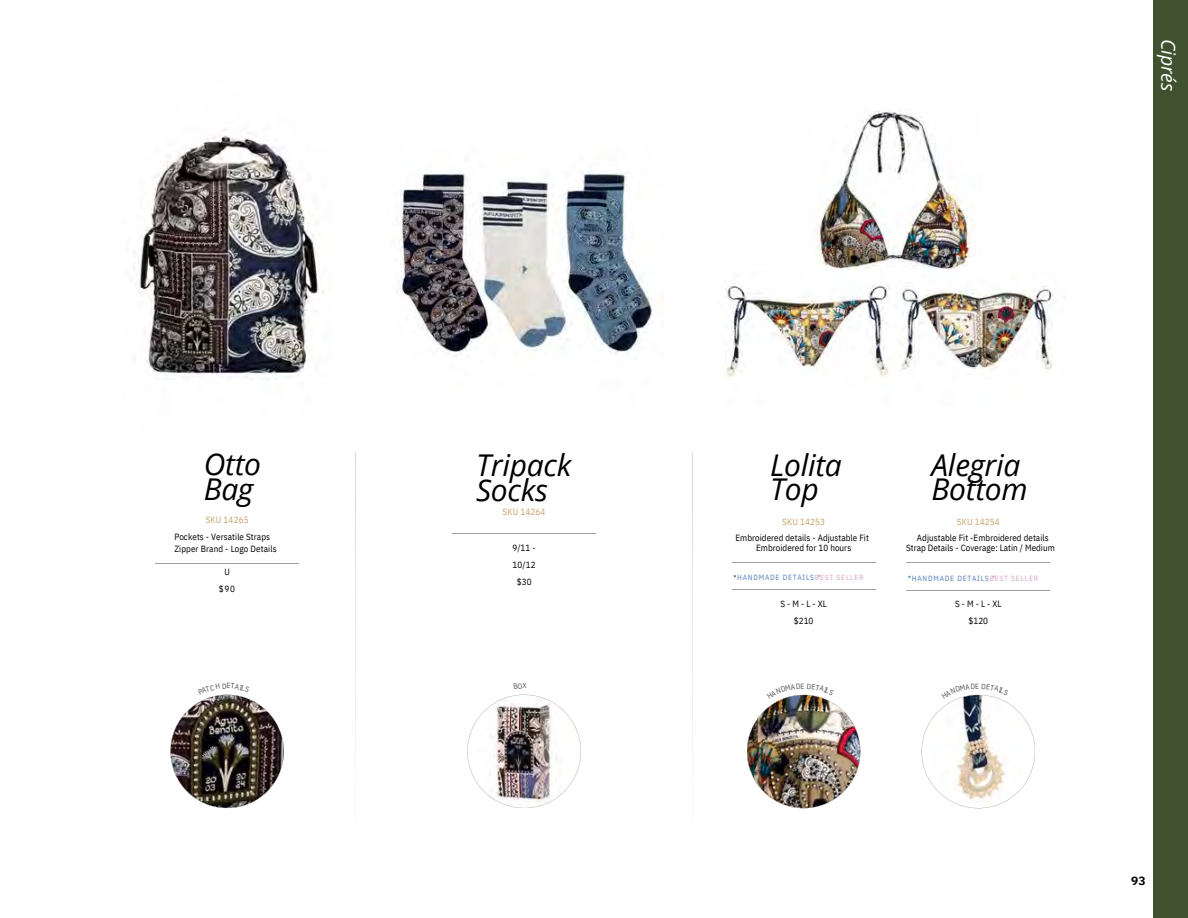
<style>
.page{position:relative;width:1188px;height:918px;background:#fff}
.page>*{position:absolute;margin:0;border:0;box-sizing:border-box;transform-origin:0 0}
.t1{font:italic 30px/24.8px "Open Sans";letter-spacing:-.01em;color:#000}
.t2{font:italic 19.5px "Open Sans";color:#fff}
.t3{font:700 12px "IBM Plex Sans";color:#000}
.t4{font:9px/16.8px "IBM Plex Sans Cond";letter-spacing:.005em;color:#020203;text-align:center}
.t5{font:9px "IBM Plex Sans Cond";letter-spacing:.02em;color:#c4a269}
.t6{font:7.5px "IBM Plex Sans Cond";letter-spacing:.105em;color:#527cba}
.s1{color:#c4a269}
.s2{color:#d7a5c2}
</style>
<div class="page">
<hr style="left:155px;top:563px;width:144px;height:1px;background:#a09e9e">
<div style="left:1153px;top:0;width:35px;height:918px;background:#3f512e"></div>
<img style="left:134px;top:129px;width:191px;height:251px">
<hr style="left:452px;top:534px;width:144px;height:1px;background:#a09e9e">
<img style="left:396px;top:171px;width:260px;height:187px">
<svg style="left:467px;top:695px;width:114px;height:113px"></svg>
<hr style="left:732px;top:562px;width:143px;height:1px;background:#a09e9e">
<hr style="left:732px;top:589px;width:143px;height:1px;background:#a09e9e">
<hr style="left:906px;top:563px;width:144px;height:1px;background:#a09e9e">
<hr style="left:906px;top:590px;width:144px;height:1px;background:#a09e9e">
<img style="left:817px;top:111px;width:156px;height:159px">
<img style="left:725px;top:285px;width:328px;height:92px">
<hr style="left:355px;top:452px;width:1px;height:423px;background:#a09e9e">
<hr style="left:693px;top:452px;width:1px;height:423px;background:#a09e9e">
<img style="left:170px;top:694px;width:114px;height:114px">
<img style="left:747px;top:694px;width:114px;height:114px">
<svg style="left:921px;top:694px;width:114px;height:114px"></svg>
<p class="t1" style="left:204px;top:451px;width:59px">Otto<br>Bag</p>
<p class="t1" style="left:476px;top:452px;width:97px">Tripack<br>Socks</p>
<p class="t5" style="left:503px;top:506px;width:44px">SKU 14264</p>
<p class="t4" style="left:174px;top:512px;width:97px;text-align:left;text-indent:31px"><span class="s1">SKU 14265<br></span>Pockets - Versatile Straps</p>
<p class="t4" style="left:174px;top:540px;width:104px">Zipper Brand - Logo Details</p>
<p class="t4" style="left:219px;top:563px;width:18px">U $90</p>
<p class="t4" style="left:512px;top:539px;width:25px">9/11 -<br>10/12 $30</p>
<p class="t2" style="left:1182px;top:39px;width:54px;rotate:90deg">Ciprés</p>
<p class="t1" style="left:770px;top:452px;width:73px">Lolita<br>Top</p>
<h1 class="t1" style="left:932px;top:452px;width:97px">Alegria<br>Bottom</h1>
<p class="t4" style="left:736px;top:514px;width:135px;line-height:15.8px"><span class="s1">SKU 14253<br></span>Embroidered details - Adjustable Fit</p>
<p class="t4" style="left:756px;top:539px;width:97px">Embroidered for 10 hours</p>
<p class="t4" style="left:917px;top:514px;width:133px;line-height:15.8px;text-align:left;text-indent:40px"><span class="s1">SKU 14254<br></span>Adjustable Fit -Embroidered details</p>
<p class="t4" style="left:906px;top:539px;width:150px">Strap Details - Coverage: Latin / Medium</p>
<p class="t6" style="left:737px;top:572px;width:128px">HANDMADE DETAILS<span class="s2">BEST SELLER</span></p>
<h2 class="t6" style="left:912px;top:573px;width:128px">HANDMADE DETAILS<span class="s2">BEST SELLER</span></h2>
<p class="t4" style="left:781px;top:595px;width:48px">S - M - L - XL $210</p>
<p class="t4" style="left:955px;top:596px;width:48px">S - M - L - XL $120</p>
<p class="t3" style="left:1131px;top:872px;width:16px">93</p>
</div>
